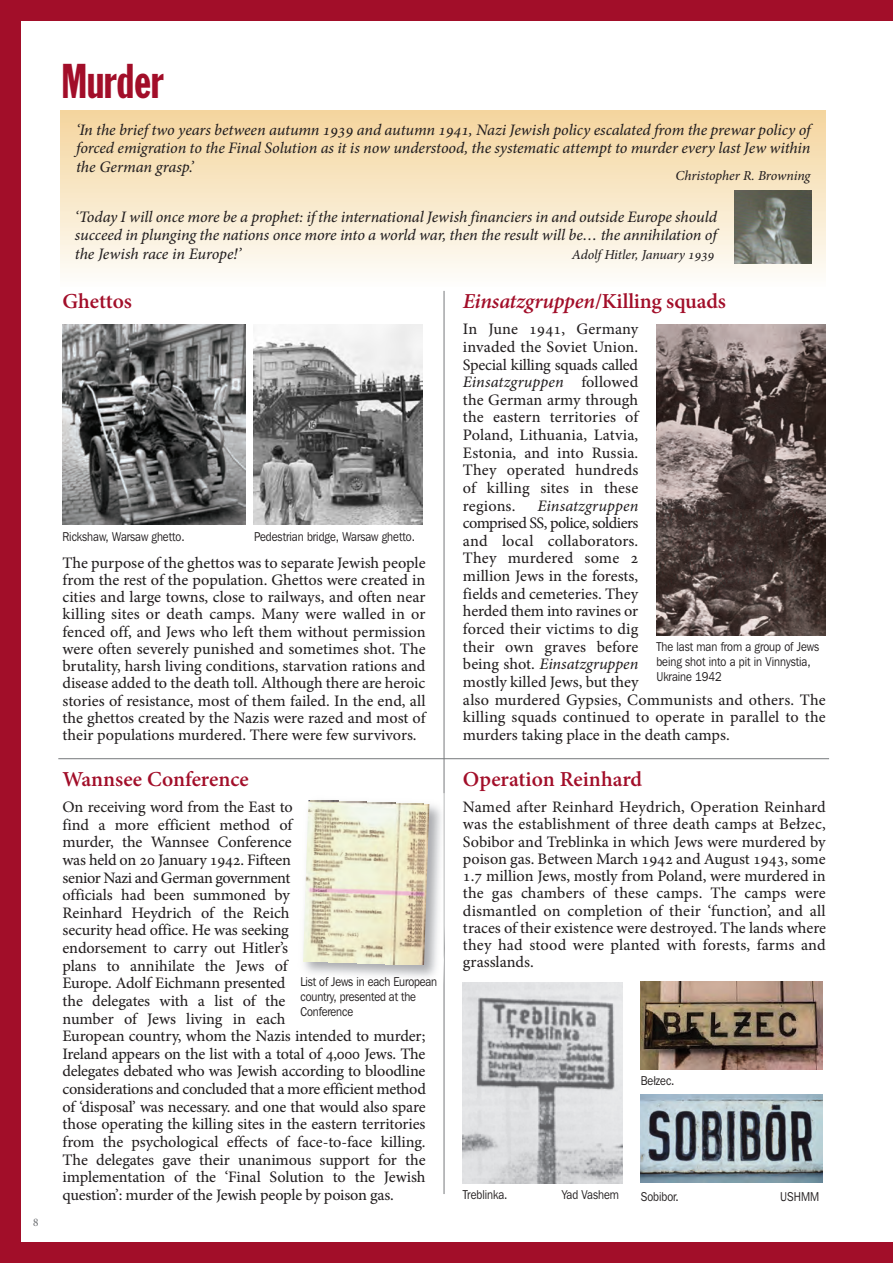
<style>
.page{position:relative;width:893px;height:1263px;background:#fff}
.page>*{position:absolute;margin:0;border:0;box-sizing:border-box;transform-origin:0 0}
.t1{font:48px "Franklin Gothic Extra Cond";color:#a20e29}
.t2{font:700 21px "Adobe Hebrew";color:#a20e29}
.t3{font:italic 700 21px "Adobe Hebrew";letter-spacing:-.01em;color:#a20e29}
.t4{font:15.75px/17.5px "Adobe Hebrew";letter-spacing:-.01em;color:#231f20;text-align:justify}
.t5{font:italic 15.75px/18.8px "Adobe Hebrew";letter-spacing:-.005em;color:#231f20;text-align:justify}
.t6{font:italic 13.5px "Adobe Hebrew";letter-spacing:-.01em;color:#231f20}
.t7{font:12.75px/15px "Franklin Gothic IT Cby BT";color:#231f20;scale:.87 1}
.t8{font:12px "Adobe Hebrew";color:#76787b}
.s1{font-style:normal}
.s2{font-style:italic}
</style>
<div class="page">
<div style="left:0;top:0;width:892px;height:1263px;background:#a20e29"></div>
<div style="left:21px;top:22px;width:871px;height:1220px;background:#fff"></div>
<div style="left:61px;top:111px;width:764px;height:176px;background:linear-gradient(to bottom,#f4d59d,#fdfdfa)"></div>
<img style="left:734px;top:191px;width:77px;height:73px">
<hr style="left:58px;top:758px;width:770px;height:1px;background:#76787b">
<hr style="left:443px;top:291px;width:1px;height:903px;background:#76787b">
<img style="left:62px;top:324px;width:183px;height:200px">
<img style="left:253px;top:324px;width:169px;height:200px">
<img style="left:656px;top:325px;width:168px;height:311px">
<img style="left:304px;top:788px;width:140px;height:202px">
<img style="left:444px;top:793px;width:1px;height:167px">
<img style="left:303px;top:800px;width:126px;height:165px">
<img style="left:463px;top:982px;width:159px;height:201px">
<img style="left:640px;top:981px;width:182px;height:89px">
<img style="left:640px;top:1094px;width:182px;height:88px">
<p class="t8" style="left:33px;top:1218px;width:8px">8</p>
<h1 class="t1" style="left:61px;top:64px;width:104px">Murder</h1>
<p class="t5" style="left:76px;top:122px;width:735px">‘In the brief two years between autumn 1939 and autumn 1941, Nazi Jewish policy escalated from the prewar policy of forced emigration to the Final Solution as it is now understood, the systematic attempt to murder every last Jew within the German grasp.’</p>
<p class="t6" style="left:675px;top:170px;width:136px">Christopher R. Browning</p>
<p class="t5" style="left:75px;top:209px;width:643px">‘Today I will once more be a prophet: if the international Jewish financiers in and outside Europe should succeed in plunging the nations once more into a world war, then the result will be… the annihilation of the Jewish race in Europe!’</p>
<p class="t6" style="left:571px;top:250px;width:144px">Adolf Hitler, January 1939</p>
<h2 class="t2" style="left:62px;top:293px;width:71px">Ghettos</h2>
<h2 class="t3" style="left:463px;top:293px;width:264px">Einsatzgruppen<span class="s1">/Killing squads</span></h2>
<p class="t4" style="left:463px;top:322px;width:177px">In June 1941, Germany invaded the Soviet Union.<br>Special killing squads called <span class="s2">Einsatzgruppen</span> followed the German army through the eastern territories of Poland, Lithuania, Latvia, Estonia, and into Russia.<br>They operated hundreds of killing sites in these regions.</p>
<p class="t5" style="left:537px;top:498px;width:102px">Einsatzgruppen</p>
<p class="t4" style="left:463px;top:516px;width:364px;text-align:left">comprised SS, police, soldiers<br>and local collaborators.<br>They murdered some 2<br>million Jews in the forests,<br>fields and cemeteries. They<br>herded them into ravines or<br>forced their victims to dig<br>their own graves before<br>being shot. <span class="s2">Einsatzgruppen<br></span>mostly killed Jews, but they<br>also murdered Gypsies, Communists and others. The killing squads continued to operate in parallel to the murders taking place in the death camps.</p>
<p class="t7" style="left:62px;top:530px;width:142px">Rickshaw, Warsaw ghetto.</p>
<p class="t7" style="left:254px;top:530px;width:186px">Pedestrian bridge, Warsaw ghetto.</p>
<p class="t4" style="left:62px;top:555px;width:364px">The purpose of the ghettos was to separate Jewish people from the rest of the population. Ghettos were created in cities and large towns, close to railways, and often near killing sites or death camps. Many were walled in or fenced off, and Jews who left them without permission were often severely punished and sometimes shot. The brutality, harsh living conditions, starvation rations and disease added to the death toll. Although there are heroic stories of resistance, most of them failed. In the end, all the ghettos created by the Nazis were razed and most of their populations murdered. There were few survivors.</p>
<h2 class="t2" style="left:62px;top:771px;width:188px">Wannsee Conference</h2>
<p class="t4" style="left:62px;top:800px;width:365px;text-align:left">On receiving word from the East to<br>find a more efficient method of<br>murder, the Wannsee Conference<br>was held on 20 January 1942. Fifteen<br>senior Nazi and German government<br>officials had been summoned by<br>Reinhard Heydrich of the Reich<br>security head office. He was seeking<br>endorsement to carry out Hitler’s<br>plans to annihilate the Jews of<br>Europe. Adolf Eichmann presented<br>the delegates with a list of the<br>number of Jews living in each<br>European country, whom the Nazis intended to murder; Ireland appears on the list with a total of 4,000 Jews. The delegates debated who was Jewish according to bloodline considerations and concluded that a more efficient method of ‘disposal’ was necessary. and one that would also spare those operating the killing sites in the eastern territories from the psychological effects of face-to-face killing.<br>The delegates gave their unanimous support for the implementation of the ‘Final Solution to the Jewish question’: murder of the Jewish people by poison gas.</p>
<p class="t7" style="left:656px;top:640px;width:188px">The last man from a group of Jews being shot into a pit in Vinnystia,<br>Ukraine 1942</p>
<h2 class="t2" style="left:463px;top:771px;width:181px">Operation Reinhard</h2>
<p class="t4" style="left:463px;top:800px;width:364px">Named after Reinhard Heydrich, Operation Reinhard was the establishment of three death camps at Bełzec, Sobibor and Treblinka in which Jews were murdered by poison gas. Between March 1942 and August 1943, some 1.7 million Jews, mostly from Poland, were murdered in the gas chambers of these camps. The camps were dismantled on completion of their ‘function’, and all traces of their existence were destroyed. The lands where they had stood were planted with forests, farms and grasslands.</p>
<p class="t7" style="left:300px;top:975px;width:159px">List of Jews in each European country, presented at the<br>Conference</p>
<p class="t7" style="left:640px;top:1074px;width:41px">Bełzec.</p>
<p class="t7" style="left:463px;top:1188px;width:53px">Treblinka.</p>
<p class="t7" style="left:562px;top:1188px;width:67px">Yad Vashem</p>
<p class="t7" style="left:640px;top:1190px;width:45px">Sobibor.</p>
<p class="t7" style="left:780px;top:1190px;width:46px">USHMM</p>
</div>
